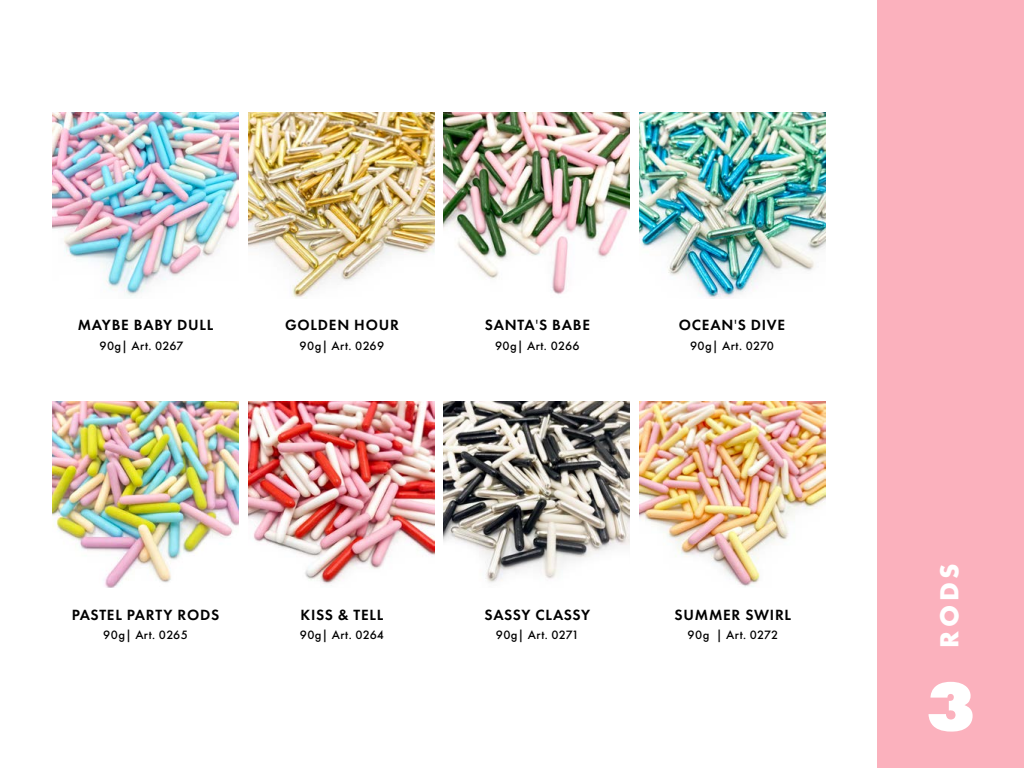
<style>
.page{position:relative;width:1024px;height:768px;background:#fff}
.page>*{position:absolute;margin:0;border:0;box-sizing:border-box;transform-origin:0 0}
.t1{font:800 71.4px "Futura PT";color:#fff}
.t2{font:700 27.1px "Futura PT";color:#fff}
.t3{font:600 15.4px "Futura PT";letter-spacing:.05em;color:#000}
.t4{font:600 15.4px "Futura PT";letter-spacing:.03em;color:#000}
.t5{font:500 12.6px "Futura PT";letter-spacing:.03em;color:#000}
.s1{font-weight:400}
</style>
<div class="page">
<img style="left:53px;top:402px;width:186px;height:186px">
<img style="left:444px;top:112px;width:186px;height:183px">
<img style="left:444px;top:402px;width:186px;height:181px">
<img style="left:639px;top:402px;width:186px;height:185px">
<img style="left:639px;top:112px;width:186px;height:186px">
<img style="left:53px;top:112px;width:186px;height:184px">
<img style="left:248px;top:112px;width:186px;height:186px">
<img style="left:248px;top:402px;width:186px;height:182px">
<div style="left:878px;top:0;width:146px;height:768px;background:#fbb1bd"></div>
<p class="t3" style="left:78px;top:315px;width:137px">MAYBE BABY DULL</p>
<p class="t3" style="left:679px;top:315px;width:108px">OCEAN<span class="s1">'</span>S DIVE</p>
<p class="t5" style="left:495px;top:338px;width:86px">90g| Art. 0266</p>
<p class="t3" style="left:285px;top:315px;width:115px">GOLDEN HOUR</p>
<p class="t3" style="left:485px;top:315px;width:107px">SANTA<span class="s1">'</span>S BABE</p>
<p class="t5" style="left:100px;top:338px;width:85px">90g| Art. 0267</p>
<p class="t5" style="left:690px;top:338px;width:85px">90g| Art. 0270</p>
<p class="t5" style="left:300px;top:338px;width:86px">90g| Art. 0269</p>
<p class="t3" style="left:72px;top:605px;width:149px">PASTEL PARTY RODS</p>
<p class="t5" style="left:103px;top:627px;width:86px">90g| Art. 0265</p>
<p class="t3" style="left:300px;top:605px;width:84px">KISS &amp; TELL</p>
<p class="t5" style="left:300px;top:627px;width:86px">90g| Art. 0264</p>
<p class="t4" style="left:485px;top:605px;width:107px">SASSY CLASSY</p>
<p class="t3" style="left:675px;top:605px;width:118px">SUMMER SWIRL</p>
<p class="t5" style="left:496px;top:627px;width:85px">90g| Art. 0271</p>
<p class="t5" style="left:688px;top:627px;width:92px">90g | Art. 0272</p>
<h2 class="t2" style="left:932px;top:648px;width:86px;rotate:-90deg">RODS</h2>
<h1 class="t1" style="left:926px;top:661px;width:52px">3</h1>
</div>
